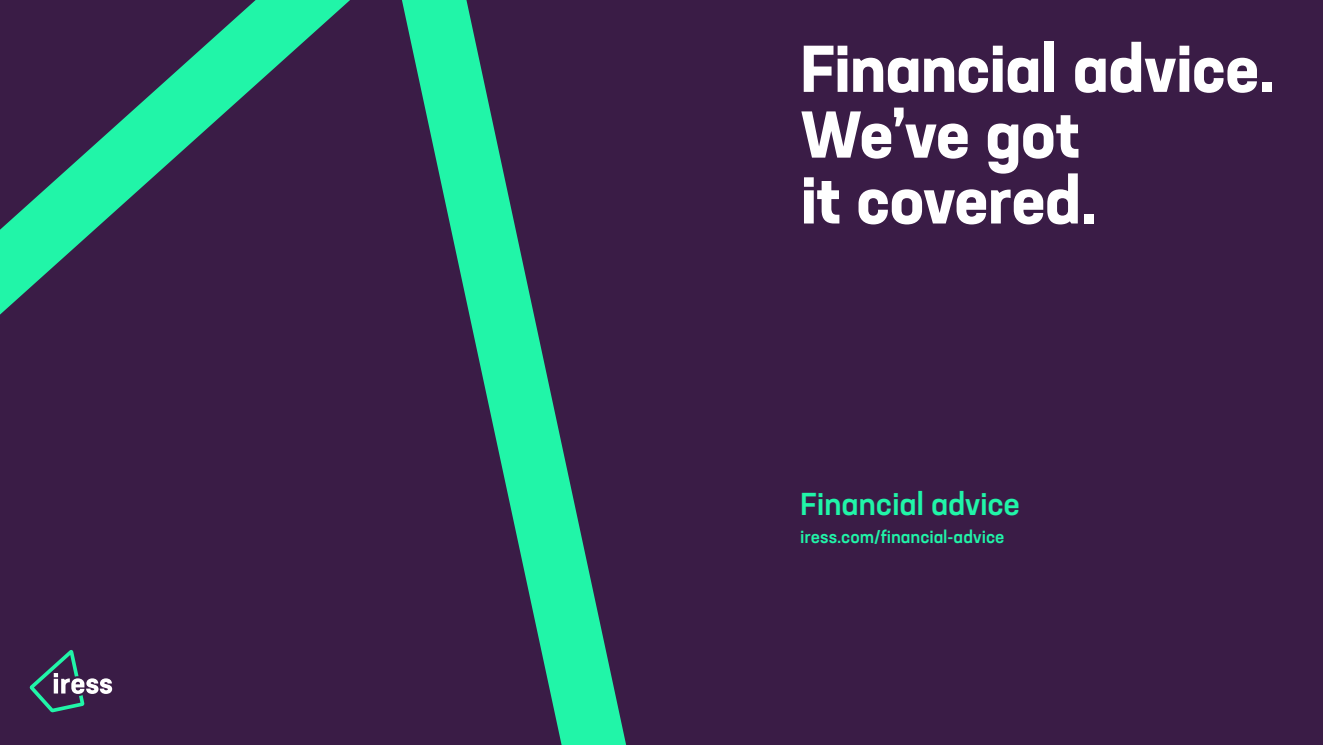
<style>
.page{position:relative;width:1323px;height:745px;background:#fff}
.page>*{position:absolute;margin:0;border:0;box-sizing:border-box;transform-origin:0 0}
._1_-_Title{font:700 65px/65.8px "Neusa Next Std";letter-spacing:-.015em;color:#fff}
._2_-_Product_service{font:500 31.25px "Neusa Next Std";letter-spacing:-.01em;color:#21f5a8}
._3_-_Web_URL{font:500 17.5px "Neusa Next Std";color:#21f5a8}
</style>
<div class="page">
<div style="left:0;top:0;width:1323px;height:744px;background:#3a1c46"></div>
<svg style="left:0;top:0;width:626px;height:744px"></svg>
<h1 class="_1_-_Title" style="left:800px;top:35px;width:476px">Financial advice.<br>We’ve got<br>it covered.</h1>
<p class="_2_-_Product_service" style="left:800px;top:483px;width:221px">Financial advice</p>
<p class="_3_-_Web_URL" style="left:800px;top:525px;width:206px">iress.com/financial-advice</p>
</div>
